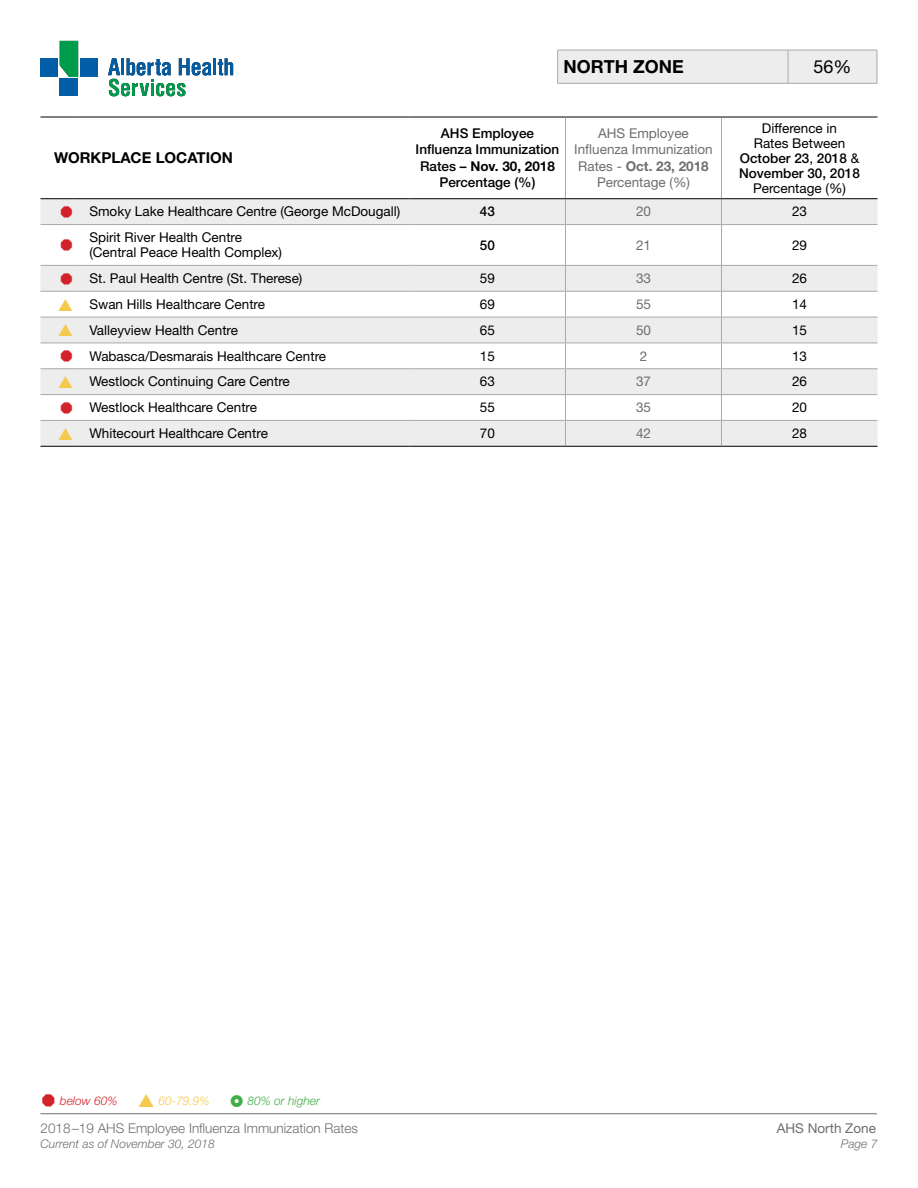
<style>
.page{position:relative;width:918px;height:1188px;background:#fff}
.page>*{position:absolute;margin:0;border:0;box-sizing:border-box;transform-origin:0 0}
.t1{font:700 18px "Helvetica Neue LT Std";color:#000}
.t2{font:18px "Helvetica Neue LT Std";color:#000}
.t3{font:700 15px "Helvetica Neue LT Std";color:#000}
.t4{font:13.5px/15px "Helvetica Neue LT Std";color:#000}
.t5{font:500 13.5px/16.5px "Helvetica Neue LT Std";color:#000;text-align:center}
.t6{font:13.5px/16.5px "Helvetica Neue LT Std";color:#6d6e71;text-align:center}
.t7{font:300 13.5px "Helvetica Neue LT Std";color:#6d6e71}
.t8{font:italic 300 12px "Helvetica Neue LT Std";color:#6d6e71}
.t9{font:italic 300 12px "Helvetica Neue LT Std";color:#41ad49}
.t10{font:italic 300 12px "Helvetica Neue LT Std";color:#d2232a}
.t11{font:italic 300 12px "Helvetica Neue LT Std";color:#f5c94c}
.s1{font-weight:700}
.s2{font-weight:400}
</style>
<div class="page">
<div style="left:40px;top:199px;width:838px;height:25px;background:#ededee"></div>
<hr style="left:565px;top:117px;width:1px;height:81px;background:#a7a9ac">
<hr style="left:721px;top:117px;width:1px;height:81px;background:#a7a9ac">
<svg style="left:565px;top:199px;width:1px;height:25px"></svg>
<svg style="left:721px;top:199px;width:1px;height:25px"></svg>
<hr style="left:565px;top:225px;width:1px;height:40px;background:#a7a9ac">
<hr style="left:721px;top:225px;width:1px;height:40px;background:#a7a9ac">
<hr style="left:40px;top:117px;width:34px;height:1px;background:#000">
<hr style="left:74px;top:117px;width:336px;height:1px;background:#000">
<hr style="left:410px;top:117px;width:156px;height:1px;background:#000">
<hr style="left:566px;top:117px;width:156px;height:1px;background:#000">
<hr style="left:722px;top:117px;width:156px;height:1px;background:#000">
<hr style="left:40px;top:198px;width:34px;height:1px;background:#000">
<hr style="left:74px;top:198px;width:336px;height:1px;background:#000">
<hr style="left:410px;top:198px;width:156px;height:1px;background:#000">
<hr style="left:566px;top:198px;width:156px;height:1px;background:#000">
<hr style="left:722px;top:198px;width:156px;height:1px;background:#000">
<hr style="left:40px;top:224px;width:34px;height:1px;background:#a7a9ac">
<hr style="left:74px;top:224px;width:336px;height:1px;background:#a7a9ac">
<hr style="left:410px;top:224px;width:156px;height:1px;background:#a7a9ac">
<hr style="left:566px;top:224px;width:156px;height:1px;background:#a7a9ac">
<hr style="left:722px;top:224px;width:156px;height:1px;background:#a7a9ac">
<hr style="left:40px;top:265px;width:34px;height:1px;background:#a7a9ac">
<hr style="left:74px;top:265px;width:336px;height:1px;background:#a7a9ac">
<hr style="left:410px;top:265px;width:156px;height:1px;background:#a7a9ac">
<hr style="left:566px;top:265px;width:156px;height:1px;background:#a7a9ac">
<hr style="left:722px;top:265px;width:156px;height:1px;background:#a7a9ac">
<hr style="left:40px;top:446px;width:34px;height:1px;background:#000">
<hr style="left:74px;top:446px;width:336px;height:1px;background:#000">
<hr style="left:410px;top:446px;width:156px;height:1px;background:#000">
<hr style="left:566px;top:446px;width:156px;height:1px;background:#000">
<hr style="left:722px;top:446px;width:156px;height:1px;background:#000">
<hr style="left:40px;top:1113px;width:837px;height:1px;background:#6d6e71">
<hr style="left:213px;top:58px;width:3px;height:17px;background:#005da6">
<svg style="left:218px;top:58px;width:15px;height:18px"></svg>
<svg style="left:108px;top:58px;width:103px;height:38px"></svg>
<div style="left:40px;top:58px;width:18px;height:19px;background:#005da6"></div>
<div style="left:80px;top:58px;width:17px;height:19px;background:#005da6"></div>
<div style="left:60px;top:79px;width:18px;height:17px;background:#005da6"></div>
<svg style="left:60px;top:41px;width:18px;height:36px"></svg>
<div style="left:558px;top:51px;width:319px;height:32px;background:#ededee"></div>
<hr style="left:557px;top:50px;width:231px;height:1px;background:#a7a9ac">
<hr style="left:557px;top:50px;width:1px;height:33px;background:#a7a9ac">
<hr style="left:788px;top:50px;width:89px;height:1px;background:#a7a9ac">
<hr style="left:788px;top:50px;width:1px;height:33px;background:#a7a9ac">
<hr style="left:877px;top:50px;width:1px;height:33px;background:#a7a9ac">
<hr style="left:557px;top:83px;width:231px;height:1px;background:#a7a9ac">
<hr style="left:788px;top:83px;width:89px;height:1px;background:#a7a9ac">
<svg style="left:61px;top:206px;width:11px;height:12px"></svg>
<svg style="left:40px;top:266px;width:838px;height:180px"></svg>
<p class="t3" style="left:54px;top:149px;width:180px">WORKPLACE LOCATION</p>
<h1 class="t1" style="left:564px;top:56px;width:122px">NORTH ZONE</h1>
<h1 class="t2" style="left:814px;top:56px;width:40px">56%</h1>
<p class="t5" style="left:416px;top:125px;width:145px">AHS Employee<br>Influenza Immunization<br>Rates – <span class="s1">Nov. 30, 2018<br></span>Percentage (%)</p>
<p class="t6" style="left:574px;top:125px;width:140px">AHS Employee<br>Influenza Immunization<br>Rates - <span class="s1">Oct. 23, 2018<br></span>Percentage (%)</p>
<p class="t5" style="left:739px;top:120px;width:122px;line-height:15px"><span class="s2">Difference in<br>Rates Between<br></span>October 23<span class="s2">,</span> 2018 <span class="s2">&amp;<br></span>November 30, 2018</p>
<p class="t4" style="left:753px;top:180px;width:95px">Percentage (%)</p>
<p class="t4" style="left:89px;top:204px;width:312px">Smoky Lake Healthcare Centre (George McDougall)</p>
<p class="t5" style="left:480px;top:203px;width:17px">43</p>
<p class="t6" style="left:636px;top:203px;width:17px">20</p>
<p class="t4" style="left:792px;top:204px;width:17px">23</p>
<p class="t4" style="left:89px;top:230px;width:194px">Spirit River Health Centre (Central Peace Health Complex)</p>
<p class="t5" style="left:480px;top:237px;width:17px">50</p>
<p class="t6" style="left:636px;top:237px;width:17px">21</p>
<p class="t4" style="left:792px;top:237px;width:17px">29</p>
<p class="t4" style="left:89px;top:271px;width:215px">St. Paul Health Centre (St. Therese)</p>
<p class="t4" style="left:480px;top:271px;width:17px">59</p>
<p class="t6" style="left:636px;top:270px;width:17px">33</p>
<p class="t4" style="left:792px;top:271px;width:17px">26</p>
<p class="t4" style="left:89px;top:296px;width:177px">Swan Hills Healthcare Centre</p>
<p class="t4" style="left:480px;top:296px;width:17px">69</p>
<p class="t6" style="left:636px;top:296px;width:17px">55</p>
<p class="t4" style="left:792px;top:296px;width:17px">14</p>
<p class="t4" style="left:89px;top:322px;width:150px">Valleyview Health Centre</p>
<p class="t4" style="left:480px;top:322px;width:17px">65</p>
<p class="t6" style="left:636px;top:322px;width:17px">50</p>
<p class="t4" style="left:792px;top:322px;width:17px">15</p>
<p class="t4" style="left:89px;top:348px;width:238px">Wabasca/Desmarais Healthcare Centre</p>
<p class="t4" style="left:480px;top:348px;width:17px">15</p>
<p class="t6" style="left:640px;top:347px;width:9px">2</p>
<p class="t4" style="left:792px;top:348px;width:17px">13</p>
<p class="t4" style="left:89px;top:374px;width:202px">Westlock Continuing Care Centre</p>
<p class="t4" style="left:480px;top:374px;width:17px">63</p>
<p class="t6" style="left:636px;top:373px;width:17px">37</p>
<p class="t4" style="left:792px;top:374px;width:17px">26</p>
<p class="t4" style="left:89px;top:400px;width:169px">Westlock Healthcare Centre</p>
<p class="t4" style="left:480px;top:400px;width:17px">55</p>
<p class="t6" style="left:636px;top:399px;width:17px">35</p>
<p class="t4" style="left:792px;top:400px;width:17px">20</p>
<p class="t4" style="left:89px;top:426px;width:180px">Whitecourt Healthcare Centre</p>
<p class="t4" style="left:480px;top:426px;width:17px">70</p>
<p class="t6" style="left:636px;top:425px;width:17px">42</p>
<p class="t4" style="left:792px;top:426px;width:17px">28</p>
<p class="t10" style="left:60px;top:1094px;width:59px">below 60%</p>
<p class="t11" style="left:158px;top:1094px;width:53px">60-79.9%</p>
<p class="t9" style="left:248px;top:1094px;width:74px">80% or higher</p>
<p class="t7" style="left:41px;top:1120px;width:319px">2018–19 AHS Employee Influenza Immunization Rates</p>
<p class="t6" style="left:777px;top:1120px;width:101px">AHS North Zone</p>
<p class="t8" style="left:40px;top:1136px;width:176px">Current as of November 30, 2018</p>
<p class="t8" style="left:841px;top:1136px;width:38px">Page 7</p>
</div>
